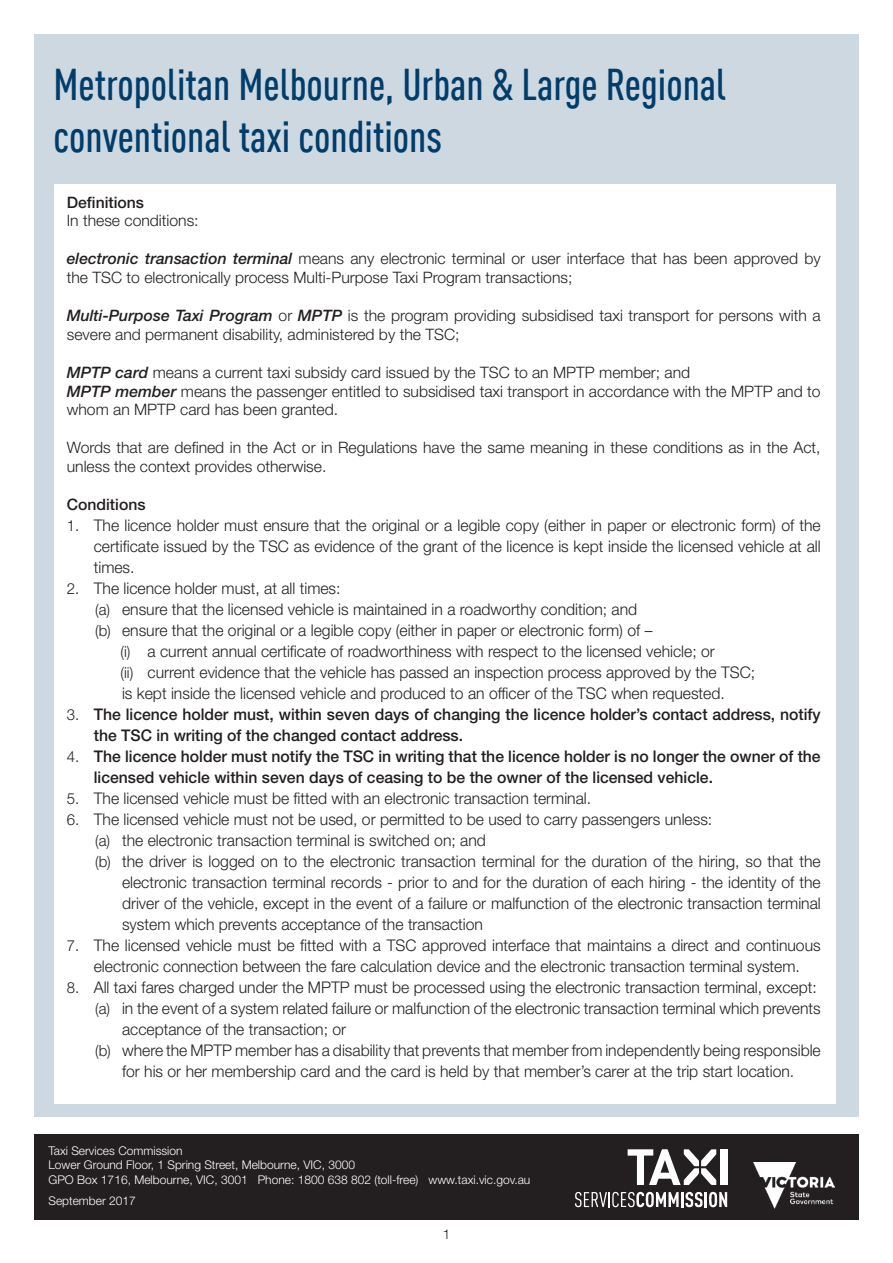
<style>
.page{position:relative;width:893px;height:1263px;background:#fff}
.page>*{position:absolute;margin:0;border:0;box-sizing:border-box;transform-origin:0 0}
.t1{font:500 condensed 43.5px/52.5px "DIN Offc";color:#003d6a}
.t2{font:300 16.05px/21px "Helvetica Neue LT Std";color:#231f20;text-align:justify}
.t3{font:500 16.05px/21px "Helvetica Neue LT Std";color:#231f20}
.t4{font:300 15.75px/18.9px "Helvetica Neue LT Std";color:#231f20}
.t5{font:500 15.75px "Helvetica Neue LT Std";color:#231f20}
.t6{font:300 13.5px "Helvetica Neue LT Std";color:#231f20}
.t7{font:300 12px/14.4px "Helvetica Neue LT Std";color:#fff}
.s1{font-weight:500;font-style:italic}
.s2{font-size:15.3px}
.s3{font-weight:300;font-size:15.3px}
</style>
<div class="page">
<div style="left:34px;top:1135px;width:825px;height:85px;background:#231f20"></div>
<div style="left:720px;top:1149px;width:7px;height:36px;background:#fff"></div>
<svg style="left:628px;top:1149px;width:88px;height:36px"></svg>
<hr style="left:681px;top:1192px;width:3px;height:15px;background:#fff">
<svg style="left:685px;top:1191px;width:42px;height:16px"></svg>
<svg style="left:575px;top:1191px;width:104px;height:16px"></svg>
<img style="left:753px;top:1162px;width:81px;height:46px">
<div style="left:34px;top:34px;width:825px;height:1083px;background:#cdd8e1"></div>
<div style="left:55px;top:184px;width:781px;height:919px;background:#fff"></div>
<p class="t1" style="left:54px;top:57px;width:674px">Metropolitan Melbourne, Urban &amp; Large Regional conventional taxi conditions</p>
<p class="t5" style="left:67px;top:193px;width:79px">Definitions</p>
<p class="t4" style="left:67px;top:211px;width:133px">In these conditions:</p>
<p class="t4" style="left:67px;top:249px;width:755px"><span class="s1">electronic transaction terminal</span> means any electronic terminal or user interface that has been approved by the TSC to electronically process Multi-Purpose Taxi Program transactions;</p>
<p class="t4" style="left:67px;top:306px;width:755px"><span class="s1">Multi-Purpose Taxi Program</span> or <span class="s1">MPTP</span> is the program providing subsidised taxi transport for persons with a severe and permanent disability, administered by the TSC;</p>
<p class="t4" style="left:67px;top:362px;width:625px"><span class="s1">MPTP card</span> means a current taxi subsidy card issued by the TSC to an MPTP member; and</p>
<p class="t4" style="left:67px;top:381px;width:755px"><span class="s1">MPTP member</span> means the passenger entitled to subsidised taxi transport in accordance with the MPTP and to whom an MPTP card has been granted.</p>
<p class="t4" style="left:67px;top:438px;width:755px">Words that are defined in the Act or in Regulations have the same meaning in these conditions as in the Act, unless the context provides otherwise.</p>
<p class="t5" style="left:67px;top:495px;width:80px">Conditions</p>
<p class="t2" style="left:94px;top:514px;width:728px;text-indent:-27px"><span class="s2">1.</span> The licence holder must ensure that the original or a legible copy (either in paper or electronic form) of the certificate issued by the TSC as evidence of the grant of the licence is kept inside the licensed vehicle at all times.</p>
<p class="t2" style="left:67px;top:577px;width:275px"><span class="s2">2.</span> The licence holder must, at all times:</p>
<p class="t2" style="left:95px;top:598px;width:544px"><span class="s2">(a)</span> ensure that the licensed vehicle is maintained in a roadworthy condition; and</p>
<p class="t2" style="left:95px;top:619px;width:559px"><span class="s2">(b)</span> ensure that the original or a legible copy (either in paper or electronic form) of –</p>
<p class="t2" style="left:121px;top:640px;width:596px"><span class="s2">(i)</span> a current annual certificate of roadworthiness with respect to the licensed vehicle; or</p>
<p class="t2" style="left:121px;top:661px;width:636px"><span class="s2">(ii)</span> current evidence that the vehicle has passed an inspection process approved by the TSC;</p>
<p class="t2" style="left:122px;top:682px;width:604px">is kept inside the licensed vehicle and produced to an officer of the TSC when requested.</p>
<p class="t3" style="left:94px;top:704px;width:728px;text-indent:-27px"><span class="s3">3.</span> The licence holder must, within seven days of changing the licence holder’s contact address, notify the TSC in writing of the changed contact address.</p>
<p class="t3" style="left:94px;top:746px;width:728px;text-indent:-27px"><span class="s3">4.</span> The licence holder must notify the TSC in writing that the licence holder is no longer the owner of the licensed vehicle within seven days of ceasing to be the owner of the licensed vehicle.</p>
<p class="t2" style="left:67px;top:787px;width:526px"><span class="s2">5.</span> The licensed vehicle must be fitted with an electronic transaction terminal.</p>
<p class="t2" style="left:67px;top:808px;width:647px"><span class="s2">6.</span> The licensed vehicle must not be used, or permitted to be used to carry passengers unless:</p>
<p class="t2" style="left:95px;top:829px;width:392px"><span class="s2">(a)</span> the electronic transaction terminal is switched on; and</p>
<p class="t2" style="left:122px;top:850px;width:700px;text-indent:-27px"><span class="s2">(b)</span> the driver is logged on to the electronic transaction terminal for the duration of the hiring, so that the electronic transaction terminal records - prior to and for the duration of each hiring - the identity of the driver of the vehicle, except in the event of a failure or malfunction of the electronic transaction terminal system which prevents acceptance of the transaction</p>
<p class="t2" style="left:67px;top:934px;width:755px;text-align:center"><span class="s2">7.</span> The licensed vehicle must be fitted with a TSC approved interface that maintains a direct and continuous electronic connection between the fare calculation device and the electronic transaction terminal system.</p>
<p class="t2" style="left:67px;top:976px;width:751px"><span class="s2">8.</span> All taxi fares charged under the MPTP must be processed using the electronic transaction terminal, except:</p>
<p class="t2" style="left:122px;top:997px;width:700px;text-indent:-27px"><span class="s2">(a)</span> in the event of a system related failure or malfunction of the electronic transaction terminal which prevents acceptance of the transaction; or</p>
<p class="t2" style="left:95px;top:1039px;width:727px;text-align:center"><span class="s2">(b)</span> where the MPTP member has a disability that prevents that member from independently being responsible for his or her membership card and the card is held by that member’s carer at the trip start location.</p>
<p class="t7" style="left:49px;top:1143px;width:483px">Taxi Services Commission<br>Lower Ground Floor, 1 Spring Street, Melbourne, VIC, 3000<br>GPO Box 1716, Melbourne, VIC, 3001 Phone: 1800 638 802 (toll-free) www.taxi.vic.gov.au</p>
<p class="t7" style="left:49px;top:1193px;width:89px">September 2017</p>
<p class="t6" style="left:443px;top:1225px;width:9px">1</p>
</div>
